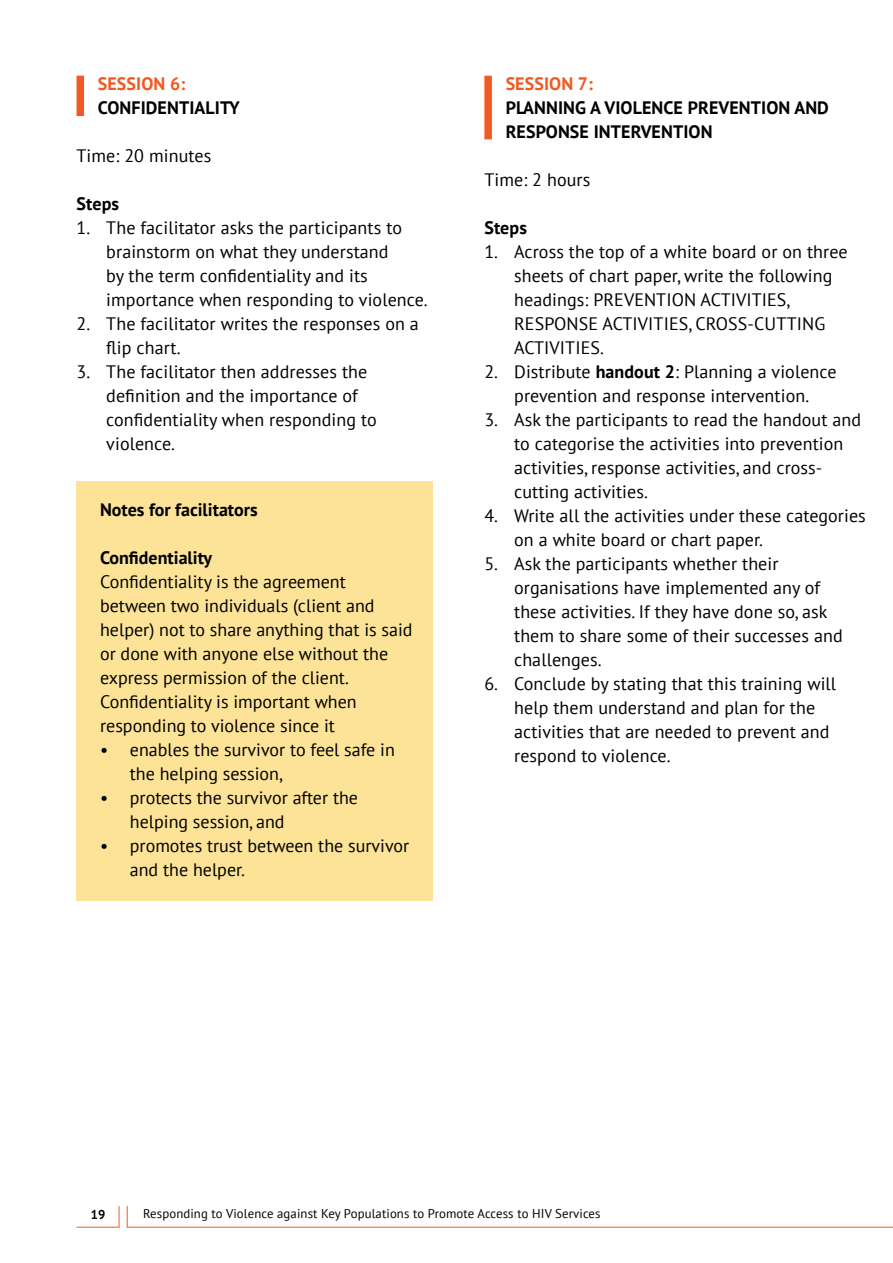
<style>
.page{position:relative;width:893px;height:1263px;background:#fff}
.page>*{position:absolute;margin:0;border:0;box-sizing:border-box;transform-origin:0 0}
.t1{font:18px/24px "PT Sans";letter-spacing:.005em;color:#000}
.t2{font:700 18px/24px "PT Sans";letter-spacing:.005em;color:#000}
.t3{font:700 18px "PT Sans";letter-spacing:.005em;color:#f15a22}
.t4{font:12.75px "PT Sans";letter-spacing:.01em;color:#000}
.t5{font:700 12.75px "PT Sans";color:#000}
.s1{font-weight:700}
</style>
<div class="page">
<svg style="left:76px;top:1206px;width:44px;height:22px"></svg>
<svg style="left:126px;top:1205px;width:767px;height:23px"></svg>
<div style="left:77px;top:76px;width:7px;height:40px;background:#f15a22"></div>
<div style="left:484px;top:76px;width:8px;height:63px;background:#f15a22"></div>
<div style="left:76px;top:480px;width:357px;height:420px;background:#fce398"></div>
<p class="t3" style="left:98px;top:71px;width:89px">SESSION 6:</p>
<p class="t2" style="left:98px;top:95px;width:144px">CONFIDENTIALITY</p>
<p class="t1" style="left:77px;top:143px;width:136px">Time: 20 minutes</p>
<p class="t2" style="left:77px;top:191px;width:44px">Steps</p>
<p class="t1" style="left:106px;top:215px;width:323px;text-indent:-30px">1. The facilitator asks the participants to brainstorm on what they understand<br>by the term confidentiality and its importance when responding to violence.</p>
<p class="t1" style="left:106px;top:311px;width:314px;text-indent:-30px">2. The facilitator writes the responses on a flip chart.</p>
<p class="t1" style="left:106px;top:359px;width:272px;text-indent:-30px">3. The facilitator then addresses the definition and the importance of confidentiality when responding to violence.</p>
<p class="t2" style="left:100px;top:498px;width:159px">Notes for facilitators</p>
<p class="t2" style="left:100px;top:546px;width:114px">Confidentiality</p>
<p class="t1" style="left:100px;top:570px;width:314px">Confidentiality is the agreement between two individuals (client and helper) not to share anything that is said or done with anyone else without the express permission of the client.<br>Confidentiality is important when responding to violence since it</p>
<p class="t1" style="left:130px;top:737px;width:266px;text-indent:-30px">• enables the survivor to feel safe in the helping session,</p>
<p class="t1" style="left:130px;top:785px;width:230px;text-indent:-30px">• protects the survivor after the helping session, and</p>
<p class="t1" style="left:130px;top:833px;width:281px;text-indent:-30px">• promotes trust between the survivor and the helper.</p>
<p class="t3" style="left:506px;top:71px;width:89px">SESSION 7:</p>
<p class="t2" style="left:506px;top:95px;width:325px">PLANNING A VIOLENCE PREVENTION AND<br>RESPONSE INTERVENTION</p>
<p class="t1" style="left:484px;top:167px;width:107px">Time: 2 hours</p>
<p class="t2" style="left:484px;top:215px;width:44px">Steps</p>
<p class="t1" style="left:514px;top:239px;width:335px;text-indent:-30px">1. Across the top of a white board or on three sheets of chart paper, write the following headings: PREVENTION ACTIVITIES, RESPONSE ACTIVITIES, CROSS-CUTTING ACTIVITIES.</p>
<p class="t1" style="left:484px;top:359px;width:354px;text-align:center">2. Distribute <span class="s1">handout 2</span>: Planning a violence prevention and response intervention.</p>
<p class="t1" style="left:514px;top:407px;width:348px;text-indent:-30px">3. Ask the participants to read the handout and to categorise the activities into prevention activities, response activities, and cross&shy;cutting activities.</p>
<p class="t1" style="left:514px;top:503px;width:353px;text-indent:-30px">4. Write all the activities under these categories on a white board or chart paper.</p>
<p class="t1" style="left:514px;top:551px;width:330px;text-indent:-30px">5. Ask the participants whether their organisations have implemented any of these activities. If they have done so, ask them to share some of their successes and challenges.</p>
<p class="t1" style="left:514px;top:671px;width:324px;text-indent:-30px">6. Conclude by stating that this training will help them understand and plan for the activities that are needed to prevent and respond to violence.</p>
<p class="t5" style="left:91px;top:1206px;width:16px">19</p>
<p class="t4" style="left:143px;top:1206px;width:459px">Responding to Violence against Key Populations to Promote Access to HIV Services</p>
</div>
